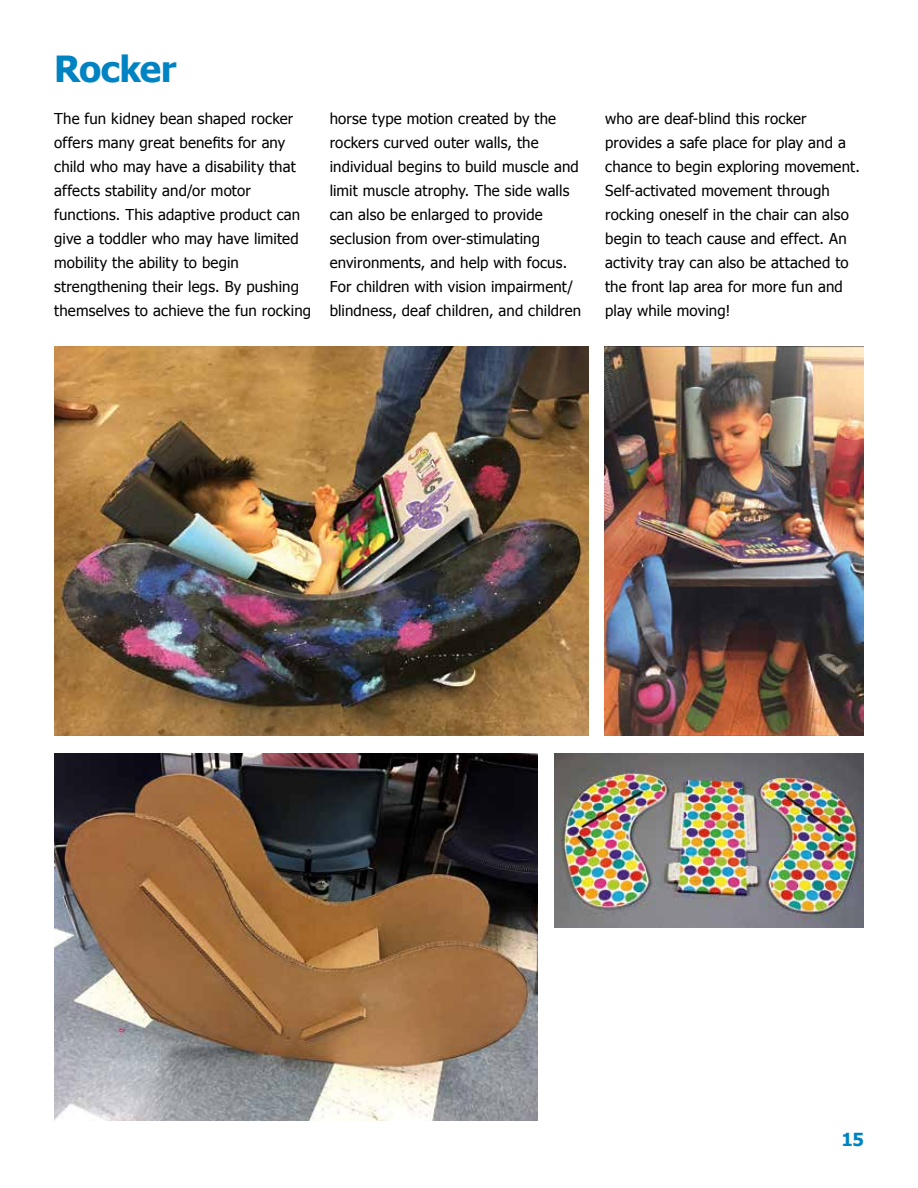
<style>
.page{position:relative;width:918px;height:1188px;background:#fff}
.page>*{position:absolute;margin:0;border:0;box-sizing:border-box;transform-origin:0 0}
.t1{font:700 36px "Tahoma";letter-spacing:-.015em;color:#0083c3}
.t2{font:700 18px "Tahoma";color:#0083c3}
.t3{font:15px/24px "Tahoma";letter-spacing:.01em;color:#000}
</style>
<div class="page">
<img style="left:605px;top:347px;width:258px;height:388px">
<img style="left:54px;top:347px;width:535px;height:388px">
<img style="left:54px;top:753px;width:484px;height:367px">
<img style="left:554px;top:753px;width:309px;height:175px">
<h1 class="t1" style="left:54px;top:43px;width:124px">Rocker</h1>
<p class="t3" style="left:54px;top:105px;width:258px">The fun kidney bean shaped rocker offers many great benefits for any child who may have a disability that affects stability and/or motor functions. This adaptive product can give a toddler who may have limited mobility the ability to begin strengthening their legs. By pushing themselves to achieve the fun rocking</p>
<p class="t3" style="left:330px;top:105px;width:253px">horse type motion created by the rockers curved outer walls, the individual begins to build muscle and limit muscle atrophy. The side walls can also be enlarged to provide seclusion from over-stimulating environments, and help with focus.<br>For children with vision impairment/ blindness, deaf children, and children</p>
<p class="t3" style="left:605px;top:105px;width:256px">who are deaf-blind this rocker provides a safe place for play and a chance to begin exploring movement.<br>Self-activated movement through rocking oneself in the chair can also begin to teach cause and effect. An activity tray can also be attached to the front lap area for more fun and play while moving!</p>
<p class="t2" style="left:842px;top:1126px;width:24px">15</p>
</div>
